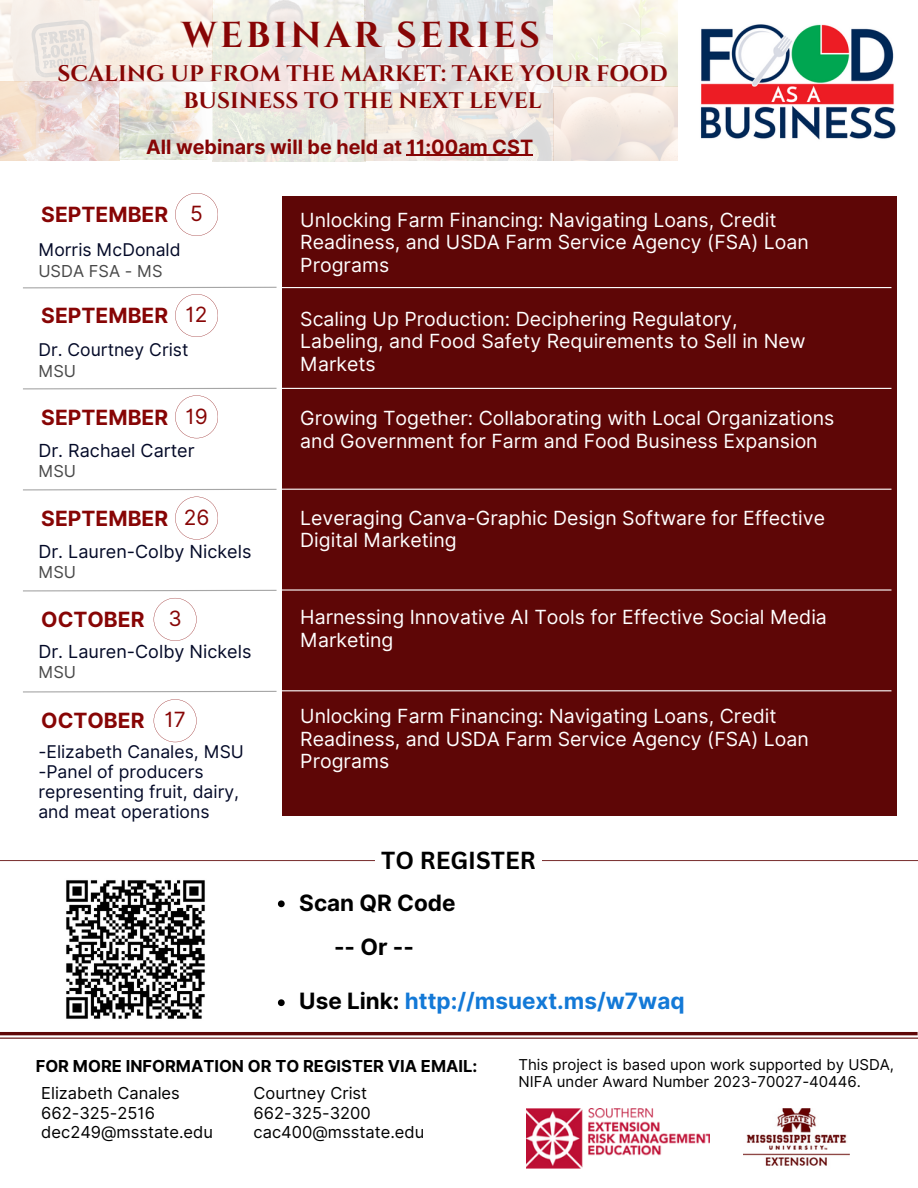
<style>
.page{position:relative;width:918px;height:1188px;background:#fff}
.page>*{position:absolute;margin:0;border:0;box-sizing:border-box;transform-origin:0 0}
.t1{font:700 36px "Cinzel";letter-spacing:.09em;color:#870505}
.t2{font:700 24px "Canva Sans";color:#000}
.t3{font:700 22.5px/27px "Cinzel";color:#870505;text-align:center}
.t4{font:700 22.5px "Inter";color:#1379d7}
.t5{font:700 22.5px "Inter";color:#000}
.t6{font:700 21px "Inter";color:#870505}
.t7{font:21px "Inter";color:#870505}
.t8{font:700 19.65px "Inter";color:#870505}
.t9{font:19.5px/22.5px "Inter";color:#fff}
.t10{font:18px "Inter";color:#030927}
.t11{font:17.55px/20.2px "Inter";color:#030927}
.t12{font:16.5px "Inter";color:#000}
.t13{font:700 16.5px "Inter";color:#000}
.t14{font:16.5px "Inter";color:#494949}
.t15{font:15px/16.8px "Inter";color:#000}
.s1{color:#000}
</style>
<div class="page">
<div style="left:282px;top:197px;width:615px;height:619px;background:#5e0606"></div>
<hr style="left:277px;top:287px;width:614px;height:1px;background:#fff">
<img style="left:0;top:0;width:678px;height:161px">
<hr style="left:0;top:1038px;width:918px;height:1px;background:#5e0606">
<img style="left:701px;top:24px;width:195px;height:116px">
<svg style="left:175px;top:193px;width:43px;height:43px"></svg>
<svg style="left:175px;top:497px;width:43px;height:42px"></svg>
<svg style="left:154px;top:598px;width:42px;height:43px"></svg>
<svg style="left:154px;top:699px;width:42px;height:43px"></svg>
<svg style="left:23px;top:286px;width:254px;height:51px"></svg>
<hr style="left:277px;top:388px;width:614px;height:1px;background:#fff">
<hr style="left:277px;top:489px;width:614px;height:1px;background:#fff">
<hr style="left:277px;top:589px;width:614px;height:2px;background:#fff">
<hr style="left:277px;top:690px;width:614px;height:1px;background:#fff">
<svg style="left:23px;top:387px;width:254px;height:51px"></svg>
<svg style="left:23px;top:488px;width:254px;height:3px"></svg>
<svg style="left:23px;top:589px;width:254px;height:3px"></svg>
<svg style="left:23px;top:690px;width:254px;height:3px"></svg>
<img style="left:66px;top:880px;width:139px;height:139px">
<hr style="left:407px;top:155px;width:126px;height:1px;background:#870505">
<svg style="left:278px;top:900px;width:7px;height:7px"></svg>
<svg style="left:0;top:860px;width:918px;height:1px"></svg>
<svg style="left:278px;top:999px;width:7px;height:7px"></svg>
<hr style="left:0;top:1032px;width:918px;height:3px;background:#5e0606">
<img style="left:527px;top:1108px;width:182px;height:60px">
<img style="left:743px;top:1108px;width:107px;height:58px">
<h1 class="t1" style="left:182px;top:13px;width:360px">WEBINAR SERIES</h1>
<p class="t3" style="left:58px;top:61px;width:612px">SCALING UP FROM THE MARKET: TAKE YOUR FOOD<br>BUSINESS TO THE NEXT LEVEL</p>
<p class="t8" style="left:146px;top:135px;width:389px">All webinars will be held at 11:00am CST</p>
<p class="t6" style="left:41px;top:202px;width:128px">SEPTEMBER</p>
<p class="t11" style="left:38px;top:240px;width:144px">Morris McDonald</p>
<p class="t14" style="left:38px;top:261px;width:126px">USDA FSA - MS</p>
<p class="t7" style="left:190px;top:201px;width:14px">5</p>
<p class="t6" style="left:41px;top:303px;width:128px">SEPTEMBER</p>
<p class="t7" style="left:186px;top:302px;width:23px">12</p>
<h4 class="t11" style="left:38px;top:340px;width:152px">Dr. Courtney Crist</h4>
<p class="t14" style="left:38px;top:361px;width:39px">MSU</p>
<h5 class="t6" style="left:41px;top:404px;width:128px">SEPTEMBER</h5>
<h5 class="t7" style="left:185px;top:403px;width:24px">19</h5>
<h5 class="t10" style="left:38px;top:440px;width:158px">Dr. Rachael Carter</h5>
<h5 class="t14" style="left:38px;top:462px;width:39px">MSU</h5>
<p class="t7" style="left:184px;top:505px;width:27px">26</p>
<h5 class="t6" style="left:41px;top:506px;width:128px">SEPTEMBER</h5>
<h1 class="t14" style="left:38px;top:562px;width:39px">MSU</h1>
<h5 class="t10" style="left:38px;top:540px;width:214px">Dr. Lauren-Colby Nickels</h5>
<h1 class="t7" style="left:168px;top:606px;width:15px">3</h1>
<p class="t6" style="left:41px;top:607px;width:105px">OCTOBER</p>
<p class="t14" style="left:38px;top:662px;width:39px">MSU</p>
<p class="t10" style="left:38px;top:641px;width:214px">Dr. Lauren-Colby Nickels</p>
<p class="t6" style="left:41px;top:708px;width:105px">OCTOBER</p>
<p class="t7" style="left:165px;top:707px;width:23px">17</p>
<p class="t11" style="left:38px;top:741px;width:207px">-Elizabeth Canales, MSU</p>
<p class="t11" style="left:38px;top:761px;width:202px">-Panel of producers representing fruit, dairy, and meat operations</p>
<p class="t9" style="left:300px;top:208px;width:510px">Unlocking Farm Financing: Navigating Loans, Credit<br>Readiness, and USDA Farm Service Agency (FSA) Loan<br>Programs</p>
<h1 class="t9" style="left:300px;top:308px;width:507px">Scaling Up Production: Deciphering Regulatory,<br>Labeling, and Food Safety Requirements to Sell in New<br>Markets</h1>
<h5 class="t9" style="left:300px;top:407px;width:536px">Growing Together: Collaborating with Local Organizations and Government for Farm and Food Business Expansion</h5>
<p class="t9" style="left:300px;top:506px;width:526px">Leveraging Canva-Graphic Design Software for Effective<br>Digital Marketing</p>
<p class="t9" style="left:300px;top:606px;width:528px">Harnessing Innovative AI Tools for Effective Social Media<br>Marketing</p>
<p class="t9" style="left:300px;top:705px;width:510px">Unlocking Farm Financing: Navigating Loans, Credit<br>Readiness, and USDA Farm Service Agency (FSA) Loan<br>Programs</p>
<p class="t2" style="left:381px;top:843px;width:156px">TO REGISTER</p>
<h1 class="t5" style="left:299px;top:889px;width:158px">Scan QR Code</h1>
<h5 class="t5" style="left:334px;top:934px;width:81px">-- Or --</h5>
<p class="t4" style="left:299px;top:988px;width:387px"><span class="s1">Use Link:</span> http://msuext.ms/w7waq</p>
<h1 class="t13" style="left:36px;top:1057px;width:443px">FOR MORE INFORMATION OR TO REGISTER VIA EMAIL:</h1>
<h5 class="t12" style="left:41px;top:1084px;width:140px">Elizabeth Canales</h5>
<p class="t12" style="left:41px;top:1103px;width:115px">662-325-2516</p>
<p class="t12" style="left:41px;top:1122px;width:173px">dec249@msstate.edu</p>
<p class="t12" style="left:254px;top:1084px;width:115px">Courtney Crist</p>
<h1 class="t12" style="left:254px;top:1103px;width:119px">662-325-3200</h1>
<p class="t12" style="left:254px;top:1122px;width:172px">cac400@msstate.edu</p>
<p class="t15" style="left:519px;top:1056px;width:377px">This project is based upon work supported by USDA,<br>NIFA under Award Number 2023-70027-40446.</p>
</div>
